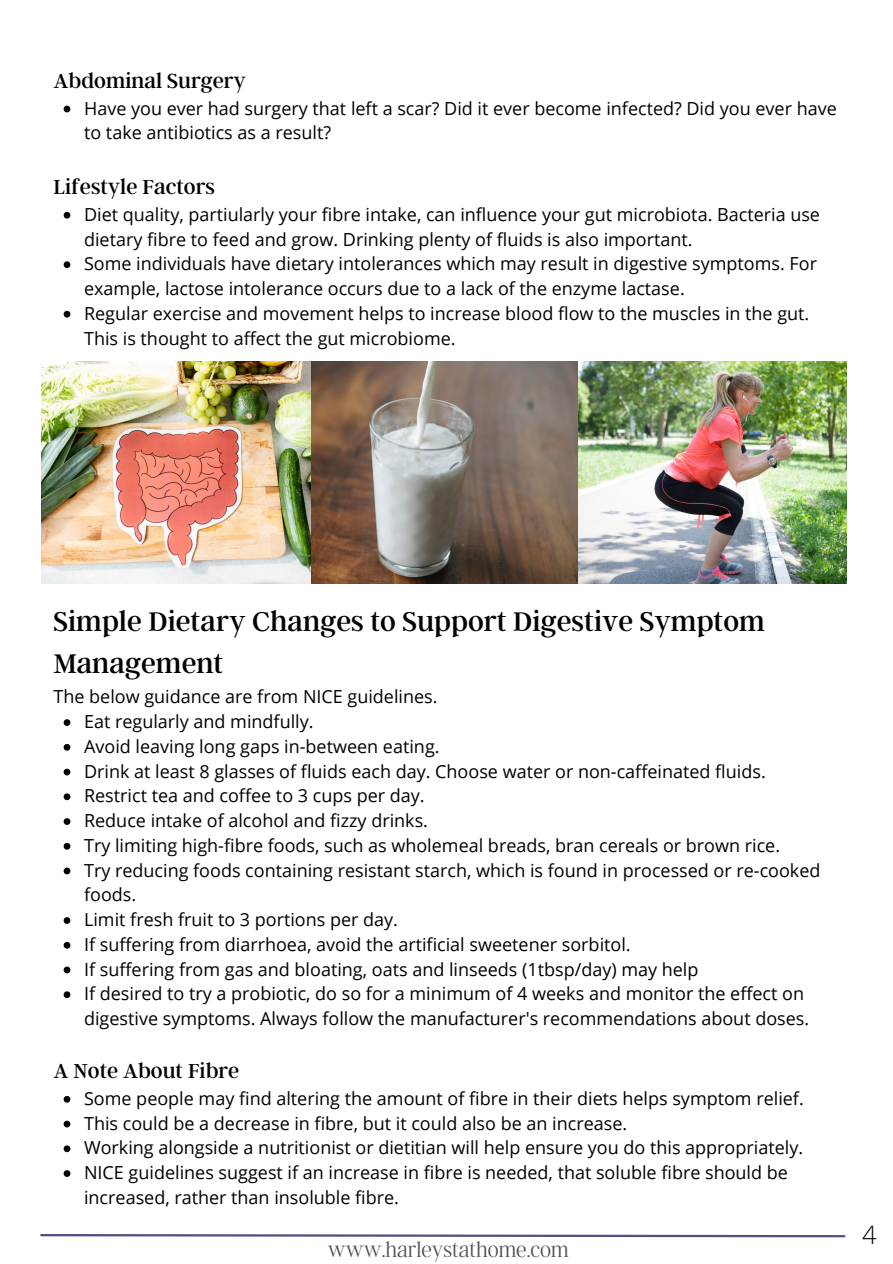
<style>
.page{position:relative;width:893px;height:1264px;background:#fff}
.page>*{position:absolute;margin:0;border:0;box-sizing:border-box;transform-origin:0 0}
.t1{font:30px/41.5px "Argent CF";color:#000}
.t2{font:300 25.5px "Open Sans";color:#000}
.t3{font:22.5px "Argent CF";color:#000}
.t4{font:100 22.5px "Argent CF";color:#4c5157}
.t5{font:18px/24.8px "Open Sans";color:#000}
</style>
<div class="page">
<svg style="left:40px;top:1234px;width:806px;height:4px"></svg>
<svg style="left:64px;top:212px;width:6px;height:6px"></svg>
<svg style="left:64px;top:261px;width:6px;height:7px"></svg>
<svg style="left:64px;top:311px;width:6px;height:6px"></svg>
<img style="left:41px;top:361px;width:805px;height:222px">
<svg style="left:64px;top:106px;width:6px;height:6px"></svg>
<svg style="left:64px;top:719px;width:6px;height:7px"></svg>
<svg style="left:64px;top:744px;width:6px;height:6px"></svg>
<svg style="left:64px;top:768px;width:6px;height:7px"></svg>
<svg style="left:64px;top:793px;width:6px;height:7px"></svg>
<svg style="left:64px;top:818px;width:6px;height:7px"></svg>
<svg style="left:64px;top:842px;width:6px;height:7px"></svg>
<svg style="left:64px;top:867px;width:6px;height:7px"></svg>
<svg style="left:64px;top:917px;width:6px;height:6px"></svg>
<svg style="left:64px;top:941px;width:6px;height:7px"></svg>
<svg style="left:64px;top:966px;width:6px;height:7px"></svg>
<svg style="left:64px;top:991px;width:6px;height:7px"></svg>
<svg style="left:64px;top:1096px;width:6px;height:6px"></svg>
<svg style="left:64px;top:1120px;width:6px;height:7px"></svg>
<svg style="left:64px;top:1145px;width:6px;height:7px"></svg>
<svg style="left:64px;top:1170px;width:6px;height:6px"></svg>
<p class="t3" style="left:53px;top:66px;width:194px">Abdominal Surgery</p>
<p class="t5" style="left:84px;top:95px;width:754px">Have you ever had surgery that left a scar? Did it ever become infected? Did you ever have to take antibiotics as a result?</p>
<p class="t3" style="left:53px;top:172px;width:163px">Lifestyle Factors</p>
<p class="t5" style="left:84px;top:201px;width:737px">Diet quality, partiularly your fibre intake, can influence your gut microbiota. Bacteria use dietary fibre to feed and grow. Drinking plenty of fluids is also important.</p>
<p class="t5" style="left:84px;top:251px;width:734px">Some individuals have dietary intolerances which may result in digestive symptoms. For example, lactose intolerance occurs due to a lack of the enzyme lactase.</p>
<p class="t5" style="left:84px;top:300px;width:726px">Regular exercise and movement helps to increase blood flow to the muscles in the gut.<br>This is thought to affect the gut microbiome.</p>
<p class="t1" style="left:53px;top:599px;width:713px">Simple Dietary Changes to Support Digestive Symptom<br>Management</p>
<p class="t5" style="left:53px;top:684px;width:385px">The below guidance are from NICE guidelines.</p>
<p class="t5" style="left:84px;top:708px;width:231px">Eat regularly and mindfully.</p>
<p class="t5" style="left:84px;top:733px;width:357px">Avoid leaving long gaps in-between eating.</p>
<p class="t5" style="left:84px;top:758px;width:683px">Drink at least 8 glasses of fluids each day. Choose water or non-caffeinated fluids.</p>
<p class="t5" style="left:84px;top:783px;width:342px">Restrict tea and coffee to 3 cups per day.</p>
<p class="t5" style="left:84px;top:807px;width:345px">Reduce intake of alcohol and fizzy drinks.</p>
<p class="t5" style="left:84px;top:832px;width:697px">Try limiting high-fibre foods, such as wholemeal breads, bran cereals or brown rice.</p>
<p class="t5" style="left:84px;top:857px;width:737px">Try reducing foods containing resistant starch, which is found in processed or re-cooked foods.</p>
<p class="t5" style="left:84px;top:906px;width:315px">Limit fresh fruit to 3 portions per day.</p>
<p class="t5" style="left:84px;top:931px;width:548px">If suffering from diarrhoea, avoid the artificial sweetener sorbitol.</p>
<p class="t5" style="left:84px;top:956px;width:616px">If suffering from gas and bloating, oats and linseeds (1tbsp/day) may help</p>
<p class="t5" style="left:84px;top:981px;width:726px">If desired to try a probiotic, do so for a minimum of 4 weeks and monitor the effect on digestive symptoms. Always follow the manufacturer's recommendations about doses.</p>
<p class="t3" style="left:53px;top:1056px;width:187px">A Note About Fibre</p>
<p class="t5" style="left:84px;top:1085px;width:721px">Some people may find altering the amount of fibre in their diets helps symptom relief.</p>
<p class="t5" style="left:84px;top:1110px;width:544px">This could be a decrease in fibre, but it could also be an increase.</p>
<p class="t5" style="left:84px;top:1134px;width:720px">Working alongside a nutritionist or dietitian will help ensure you do this appropriately.</p>
<p class="t5" style="left:84px;top:1159px;width:705px">NICE guidelines suggest if an increase in fibre is needed, that soluble fibre should be increased, rather than insoluble fibre.</p>
<p class="t4" style="left:328px;top:1235px;width:242px">www.harleystathome.com</p>
<p class="t2" style="left:861px;top:1216px;width:16px">4</p>
</div>
